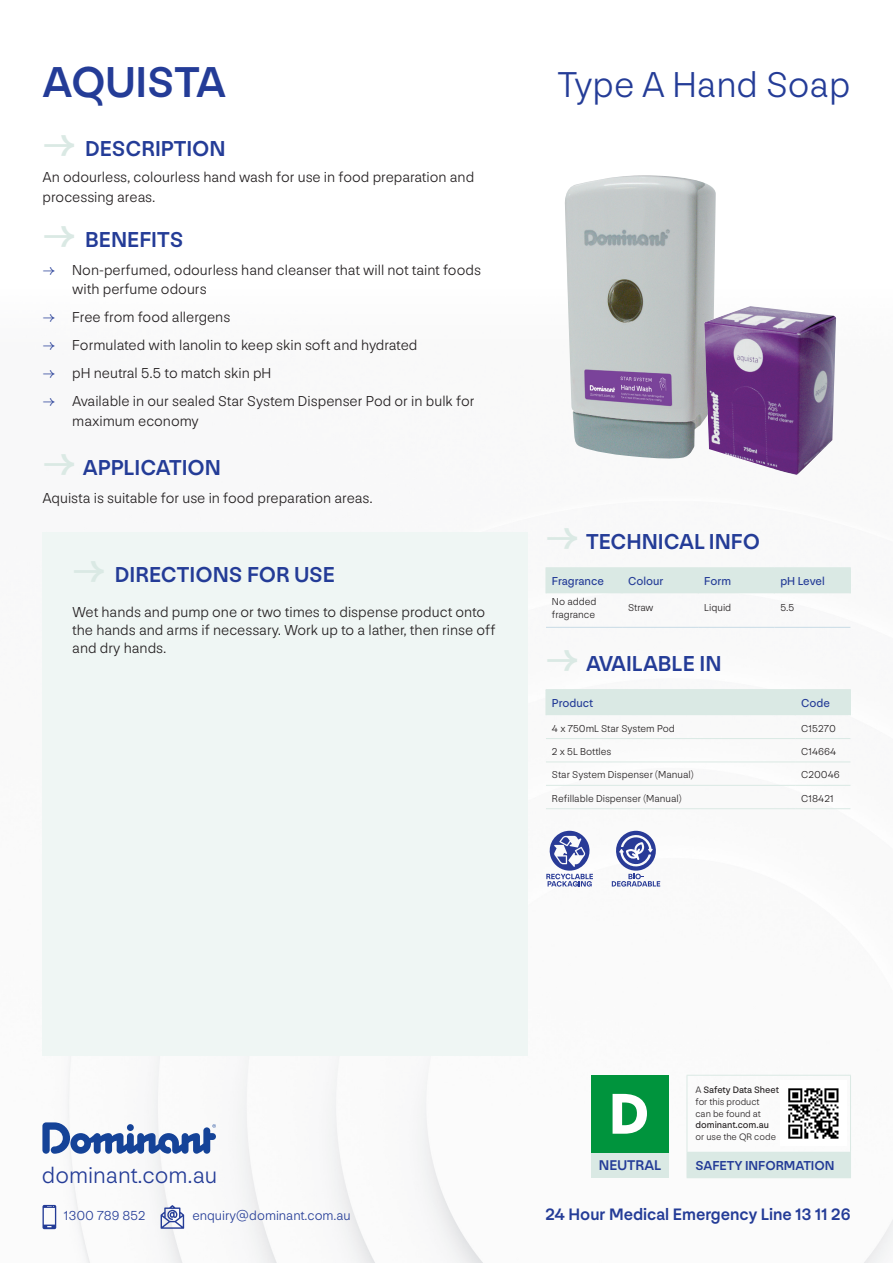
<style>
.page{position:relative;width:893px;height:1263px;background:#fff}
.page>*{position:absolute;margin:0;border:0;box-sizing:border-box;transform-origin:0 0}
.t1{font:900 59.85px "NN Nouvelle Grotesk";color:#fff}
.t2{font:500 45px "NN Nouvelle Grotesk";color:#243c97}
.t3{font:300 37.5px "NN Nouvelle Grotesk";color:#243c97}
.t4{font:300 23.55px "NN Nouvelle Grotesk";color:#243c97}
.t5{font:500 22.5px "NN Nouvelle Grotesk";color:#243c97}
.t6{font:500 17.25px "NN Nouvelle Grotesk";color:#243c97}
.t7{font:300 15px/19.5px "NN Nouvelle Grotesk";color:#231f20}
.t8{font:500 14.7px "NN Nouvelle Grotesk";color:#243c97}
.t9{font:300 13.65px "NN Nouvelle Grotesk";color:#243c97}
.t10{font:500 13.5px "NN Nouvelle Grotesk";color:#243c97}
.t11{font:12px "NN Nouvelle Grotesk";color:#243c97}
.t12{font:300 10.5px/12.6px "NN Nouvelle Grotesk";color:#231f20}
.t13{font:300 9.75px/11.7px "NN Nouvelle Grotesk";color:#231f20}
.s1{font-weight:700;font-size:37.5px;color:#dae9e4}
.s2{color:#243c97}
.s3{font-weight:400}
</style>
<div class="page">
<img style="left:42px;top:532px;width:851px;height:731px">
<div style="left:43px;top:532px;width:484px;height:523px;background:#eff6f4"></div>
<div style="left:687px;top:1152px;width:163px;height:26px;background:#dae9e4"></div>
<hr style="left:687px;top:1177px;width:164px;height:1px;background:#dae9e4">
<svg style="left:850px;top:1152px;width:1px;height:25px"></svg>
<hr style="left:687px;top:1075px;width:164px;height:1px;background:#dae9e4">
<hr style="left:687px;top:1075px;width:1px;height:77px;background:#dae9e4">
<hr style="left:850px;top:1075px;width:1px;height:77px;background:#dae9e4">
<img style="left:780px;top:1080px;width:66px;height:65px">
<hr style="left:546px;top:627px;width:76px;height:1px;background:#c8dbe5">
<hr style="left:622px;top:627px;width:76px;height:1px;background:#c8dbe5">
<hr style="left:698px;top:627px;width:76px;height:1px;background:#c8dbe5">
<hr style="left:774px;top:627px;width:76px;height:1px;background:#c8dbe5">
<hr style="left:546px;top:567px;width:76px;height:1px;background:#dae9e4">
<hr style="left:622px;top:567px;width:76px;height:1px;background:#dae9e4">
<hr style="left:698px;top:567px;width:76px;height:1px;background:#dae9e4">
<hr style="left:774px;top:567px;width:77px;height:1px;background:#dae9e4">
<div style="left:546px;top:568px;width:305px;height:25px;background:#dae9e4"></div>
<hr style="left:546px;top:689px;width:249px;height:1px;background:#dae9e4">
<hr style="left:795px;top:689px;width:56px;height:1px;background:#dae9e4">
<div style="left:546px;top:690px;width:305px;height:25px;background:#dae9e4"></div>
<hr style="left:546px;top:738px;width:249px;height:1px;background:#dae9e4">
<hr style="left:795px;top:738px;width:55px;height:1px;background:#dae9e4">
<hr style="left:546px;top:762px;width:249px;height:1px;background:#dae9e4">
<hr style="left:795px;top:762px;width:55px;height:1px;background:#dae9e4">
<hr style="left:546px;top:785px;width:249px;height:1px;background:#dae9e4">
<hr style="left:795px;top:785px;width:55px;height:1px;background:#dae9e4">
<hr style="left:546px;top:808px;width:249px;height:1px;background:#dae9e4">
<hr style="left:795px;top:808px;width:55px;height:1px;background:#dae9e4">
<svg style="left:43px;top:1205px;width:13px;height:24px"></svg>
<svg style="left:42px;top:1122px;width:174px;height:32px"></svg>
<svg style="left:546px;top:831px;width:47px;height:56px"></svg>
<svg style="left:612px;top:831px;width:48px;height:56px"></svg>
<div style="left:591px;top:1101px;width:77px;height:77px;background:#dae9e4"></div>
<div style="left:591px;top:1075px;width:77px;height:77px;background:#00943d"></div>
<img style="left:565px;top:175px;width:151px;height:284px">
<img style="left:704px;top:306px;width:132px;height:169px">
<svg style="left:161px;top:1205px;width:23px;height:24px"></svg>
<p class="t2" style="left:43px;top:55px;width:185px">AQUISTA</p>
<p class="t3" style="left:557px;top:63px;width:295px">Type A Hand Soap</p>
<p class="t5" style="left:43px;top:135px;width:185px"><span class="s1">→</span> DESCRIPTION</p>
<p class="t7" style="left:43px;top:168px;width:433px">An odourless, colourless hand wash for use in food preparation and processing areas.</p>
<p class="t5" style="left:43px;top:226px;width:142px"><span class="s1">→</span> BENEFITS</p>
<p class="t7" style="left:72px;top:260px;width:410px;text-indent:-30px"><span class="s2">→</span> Non-perfumed, odourless hand cleanser that will not taint foods with perfume odours</p>
<p class="t7" style="left:43px;top:308px;width:189px"><span class="s2">→</span> Free from food allergens</p>
<p class="t7" style="left:43px;top:336px;width:376px"><span class="s2">→</span> Formulated with lanolin to keep skin soft and hydrated</p>
<p class="t7" style="left:43px;top:364px;width:230px"><span class="s2">→</span> pH neutral 5.5 to match skin pH</p>
<p class="t7" style="left:72px;top:392px;width:404px;text-indent:-30px"><span class="s2">→</span> Available in our sealed Star System Dispenser Pod or in bulk for maximum economy</p>
<p class="t5" style="left:43px;top:454px;width:180px"><span class="s1">→</span> APPLICATION</p>
<p class="t7" style="left:43px;top:488px;width:332px">Aquista is suitable for use in food preparation areas.</p>
<p class="t5" style="left:72px;top:561px;width:264px"><span class="s1">→</span> DIRECTIONS FOR USE</p>
<p class="t7" style="left:72px;top:603px;width:425px;line-height:18px">Wet hands and pump one or two times to dispense product onto the hands and arms if necessary. Work up to a lather, then rinse off and dry hands.</p>
<p class="t5" style="left:546px;top:528px;width:216px"><span class="s1">→</span> TECHNICAL INFO</p>
<p class="t11" style="left:552px;top:574px;width:53px">Fragrance</p>
<p class="t11" style="left:628px;top:574px;width:37px">Colour</p>
<p class="t11" style="left:704px;top:574px;width:28px">Form</p>
<p class="t11" style="left:780px;top:574px;width:46px">pH Level</p>
<p class="t12" style="left:552px;top:595px;width:46px">No added fragrance</p>
<p class="t12" style="left:628px;top:601px;width:27px">Straw</p>
<p class="t12" style="left:704px;top:601px;width:29px">Liquid</p>
<p class="t12" style="left:780px;top:601px;width:16px">5.5</p>
<p class="t5" style="left:546px;top:650px;width:177px"><span class="s1">→</span> AVAILABLE IN</p>
<p class="t11" style="left:552px;top:696px;width:43px">Product</p>
<p class="t11" style="left:801px;top:696px;width:30px">Code</p>
<p class="t12" style="left:552px;top:722px;width:124px">4 x 750mL Star System Pod</p>
<p class="t12" style="left:801px;top:722px;width:36px">C15270</p>
<p class="t12" style="left:552px;top:745px;width:61px">2 x 5L Bottles</p>
<p class="t12" style="left:801px;top:745px;width:37px">C14664</p>
<p class="t12" style="left:552px;top:768px;width:143px">Star System Dispenser (Manual)</p>
<p class="t12" style="left:801px;top:768px;width:40px">C20046</p>
<p class="t12" style="left:552px;top:792px;width:131px">Refillable Dispenser (Manual)</p>
<p class="t12" style="left:801px;top:792px;width:34px">C18421</p>
<p class="t13" style="left:695px;top:1084px;width:85px">A <span class="s3">Safety Data Sheet </span>for this product<br>can be found at <span class="s3">dominant.com.au </span>or use the QR code</p>
<p class="t10" style="left:695px;top:1157px;width:141px">SAFETY INFORMATION</p>
<p class="t1" style="left:609px;top:1077px;width:41px">D</p>
<p class="t8" style="left:599px;top:1156px;width:64px">NEUTRAL</p>
<p class="t4" style="left:42px;top:1162px;width:177px">dominant.com.au</p>
<p class="t9" style="left:64px;top:1208px;width:83px">1300 789 852</p>
<p class="t9" style="left:192px;top:1208px;width:160px">enquiry@dominant.com.au</p>
<p class="t6" style="left:545px;top:1204px;width:306px">24 Hour Medical Emergency Line 13 11 26</p>
</div>
